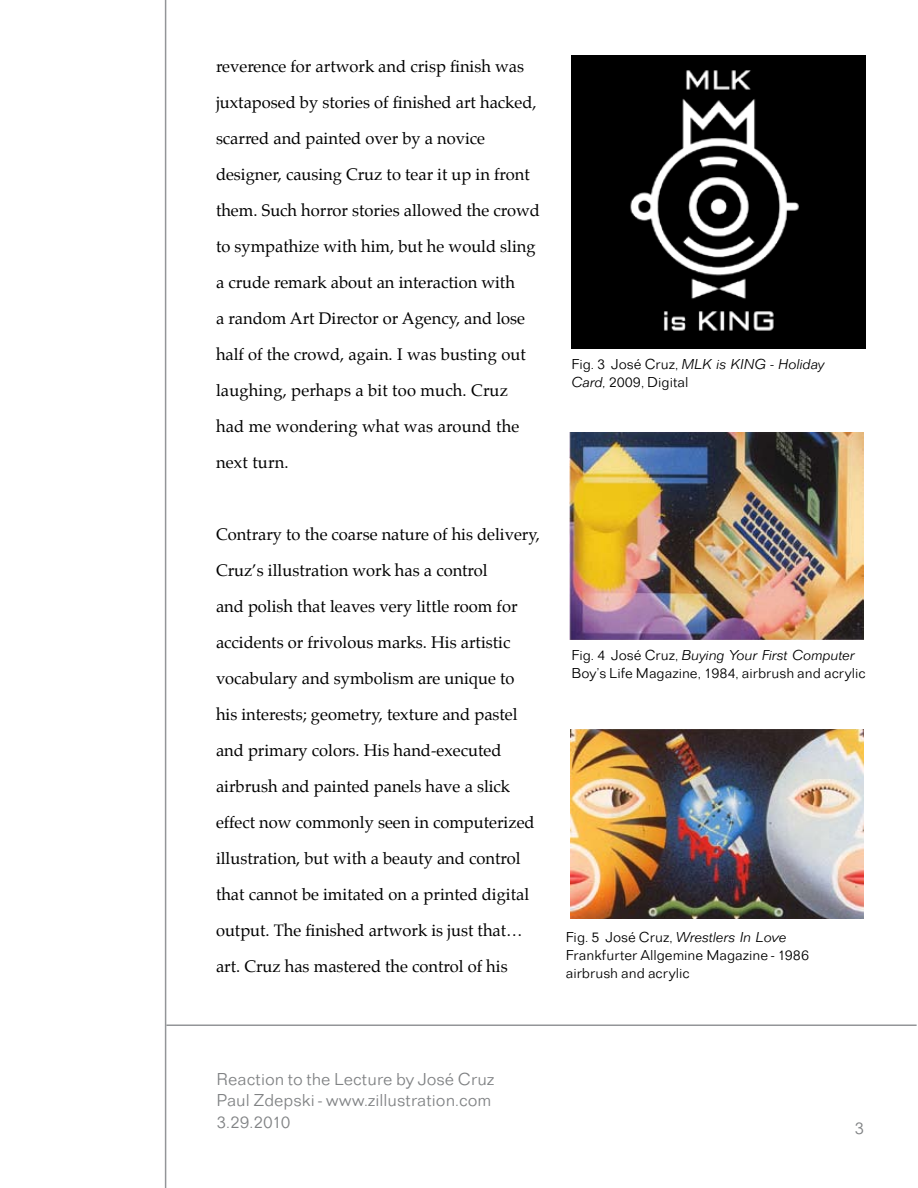
<style>
.page{position:relative;width:918px;height:1188px;background:#fff}
.page>*{position:absolute;margin:0;border:0;box-sizing:border-box;transform-origin:0 0}
.t1{font:18px/21.6px "Folio T Ligh";color:#808284}
.t2{font:16.5px/36px "Palatino";color:#010101}
.t3{font:15px/18px "Folio T Ligh";color:#010101}
.t4{font:15px "Folio T Ligh Ital";color:#010101}
.s1{font-family:"Folio T Ligh"}
.s2{font-family:"Folio T Ligh Ital"}
</style>
<div class="page">
<hr style="left:165px;top:0;width:1px;height:1188px;background:#939598">
<hr style="left:166px;top:1024px;width:751px;height:2px;background:#939598">
<img style="left:572px;top:55px;width:293px;height:294px">
<img style="left:570px;top:432px;width:294px;height:208px">
<img style="left:570px;top:729px;width:294px;height:190px">
<p class="t2" style="left:216px;top:48px;width:325px">reverence for artwork and crisp finish was juxtaposed by stories of finished art hacked, scarred and painted over by a novice designer, causing Cruz to tear it up in front them. Such horror stories allowed the crowd to sympathize with him, but he would sling a crude remark about an interaction with<br>a random Art Director or Agency, and lose half of the crowd, again. I was busting out laughing, perhaps a bit too much. Cruz had me wondering what was around the next turn.</p>
<p class="t2" style="left:216px;top:516px;width:325px">Contrary to the coarse nature of his delivery, Cruz’s illustration work has a control<br>and polish that leaves very little room for accidents or frivolous marks. His artistic vocabulary and symbolism are unique to his interests; geometry, texture and pastel and primary colors. His hand-executed airbrush and painted panels have a slick effect now commonly seen in computerized illustration, but with a beauty and control that cannot be imitated on a printed digital output. The finished artwork is just that… art. Cruz has mastered the control of his</p>
<p class="t4" style="left:572px;top:356px;width:254px"><span class="s1">Fig. 3 José Cruz,</span> MLK is KING - Holiday</p>
<p class="t3" style="left:572px;top:373px;width:119px"><span class="s2">Card,</span> 2009, Digital</p>
<p class="t4" style="left:572px;top:647px;width:285px"><span class="s1">Fig. 4 José Cruz,</span> Buying Your First Computer</p>
<p class="t3" style="left:572px;top:664px;width:296px">Boy’s Life Magazine, 1984, airbrush and acrylic</p>
<p class="t4" style="left:566px;top:929px;width:222px"><span class="s1">Fig. 5 José Cruz,</span> Wrestlers In Love</p>
<p class="t3" style="left:566px;top:946px;width:245px">Frankfurter Allgemine Magazine - 1986 airbrush and acrylic</p>
<p class="t1" style="left:217px;top:1068px;width:279px">Reaction to the Lecture by José Cruz<br>Paul Zdepski - www.zillustration.com<br>3.29.2010</p>
<p class="t1" style="left:854px;top:1117px;width:11px">3</p>
</div>
